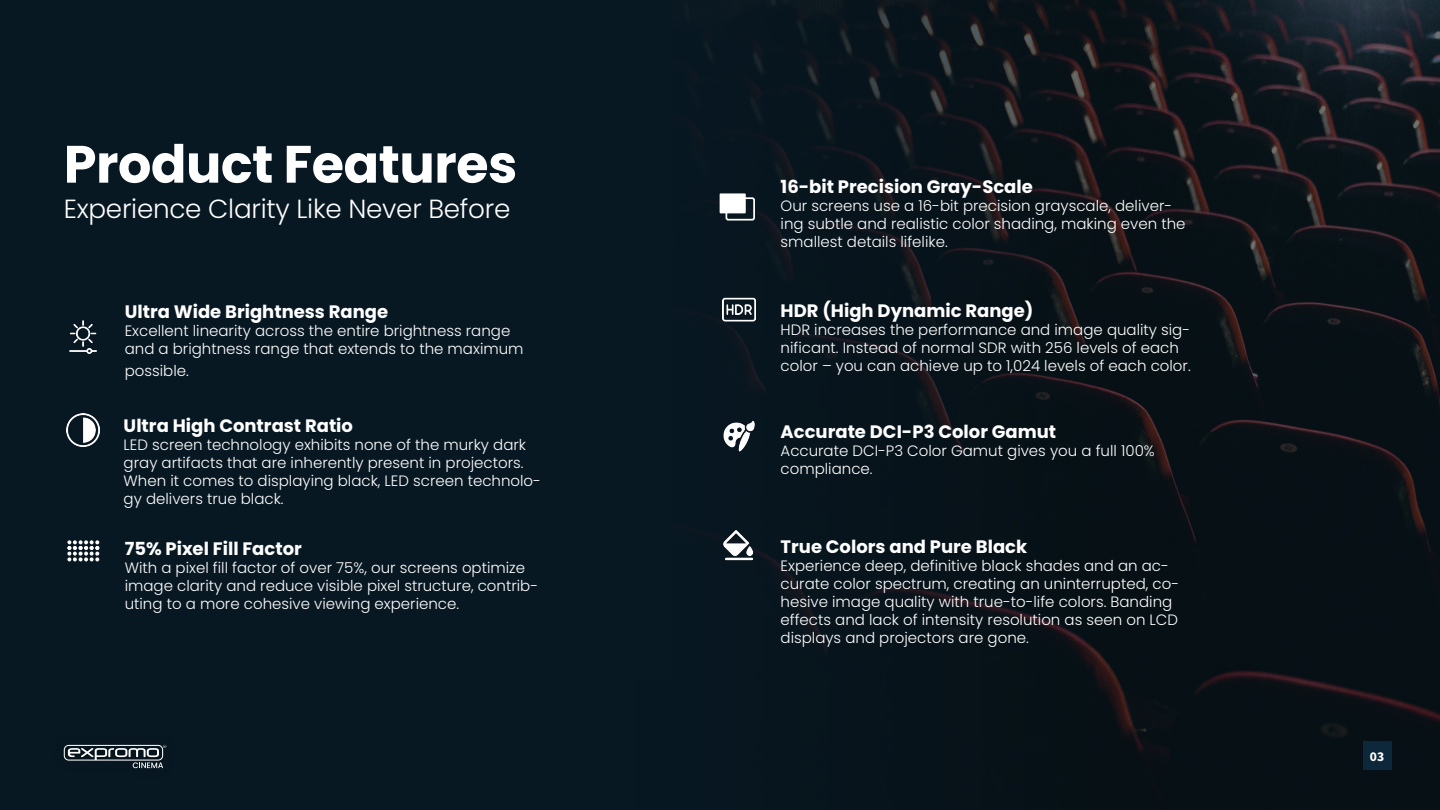
<style>
.page{position:relative;width:1440px;height:810px;background:#fff}
.page>*{position:absolute;margin:0;border:0;box-sizing:border-box;transform-origin:0 0}
.t1{font:700 52.5px "Poppins";letter-spacing:-.01em;color:#fff}
.t2{font:300 26.25px "Poppins";letter-spacing:-.01em;color:#fff}
.t3{font:700 18px "Poppins";color:#fff}
.t4{font:300 15px/18px "Poppins";color:#fff}
.t5{font:700 13.5px "Source Sans Pro";color:#fff}
</style>
<div class="page">
<div style="left:1px;top:0;width:1439px;height:810px;background:#081823"></div>
<img style="left:708px;top:0;width:732px;height:810px">
<div style="left:726px;top:197px;width:29px;height:24px;border:2px solid #fff;border-radius:2px"></div>
<div style="left:720px;top:193px;width:26px;height:20px;background:#fff"></div>
<img style="left:69px;top:321px;width:28px;height:33px">
<img style="left:67px;top:413px;width:33px;height:34px">
<img style="left:722px;top:293px;width:34px;height:33px">
<img style="left:722px;top:420px;width:34px;height:33px">
<img style="left:722px;top:529px;width:34px;height:34px">
<svg style="left:67px;top:540px;width:32px;height:21px"></svg>
<svg style="left:64px;top:745px;width:102px;height:23px"></svg>
<div style="left:1363px;top:742px;width:28px;height:28px;background:#0c283a"></div>
<h1 class="t1" style="left:64px;top:134px;width:455px">Product Features</h1>
<h2 class="t2" style="left:64px;top:194px;width:448px">Experience Clarity Like Never Before</h2>
<p class="t3" style="left:125px;top:301px;width:265px">Ultra Wide Brightness Range</p>
<p class="t4" style="left:125px;top:322px;width:400px">Excellent linearity across the entire brightness range and a brightness range that extends to the maximum</p>
<p class="t4" style="left:125px;top:361px;width:66px">possible.</p>
<p class="t3" style="left:124px;top:415px;width:231px">Ultra High Contrast Ratio</p>
<p class="t4" style="left:124px;top:436px;width:419px">LED screen technology exhibits none of the murky dark gray artifacts that are inherently present in projectors.<br>When it comes to displaying black, LED screen technolo&shy;gy delivers true black.</p>
<p class="t3" style="left:125px;top:539px;width:179px">75% Pixel Fill Factor</p>
<p class="t4" style="left:125px;top:559px;width:415px">With a pixel fill factor of over 75%, our screens optimize image clarity and reduce visible pixel structure, contrib&shy;uting to a more cohesive viewing experience.</p>
<p class="t3" style="left:781px;top:177px;width:254px">16-bit Precision Gray-Scale</p>
<p class="t4" style="left:781px;top:197px;width:407px">Our screens use a 16-bit precision grayscale, deliver&shy;ing subtle and realistic color shading, making even the smallest details lifelike.</p>
<p class="t3" style="left:781px;top:300px;width:254px">HDR (High Dynamic Range)</p>
<p class="t4" style="left:781px;top:320px;width:412px">HDR increases the performance and image quality sig&shy;nificant. Instead of normal SDR with 256 levels of each color – you can achieve up to 1,024 levels of each color.</p>
<p class="t3" style="left:781px;top:421px;width:277px">Accurate DCI-P3 Color Gamut</p>
<p class="t4" style="left:781px;top:442px;width:376px">Accurate DCI-P3 Color Gamut gives you a full 100% compliance.</p>
<p class="t3" style="left:781px;top:536px;width:248px">True Colors and Pure Black</p>
<p class="t4" style="left:781px;top:557px;width:400px">Experience deep, definitive black shades and an ac&shy;curate color spectrum, creating an uninterrupted, co&shy;hesive image quality with true-to-life colors. Banding effects and lack of intensity resolution as seen on LCD displays and projectors are gone.</p>
<p class="t5" style="left:1370px;top:747px;width:16px">03</p>
</div>
